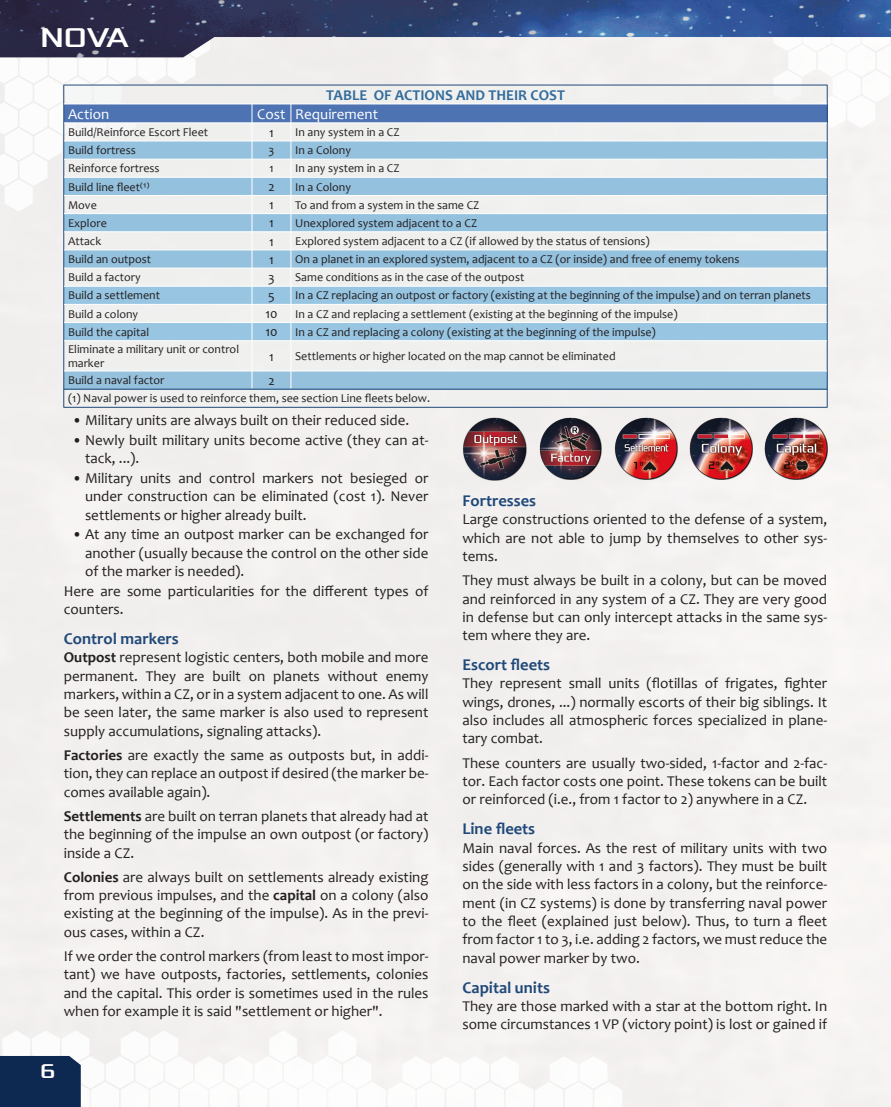
<style>
.page{position:relative;width:891px;height:1107px;background:#fff}
.page>*{position:absolute;margin:0;border:0;box-sizing:border-box;transform-origin:0 0}
.t1{font:28.5px "Xolonium";color:#fff}
.t2{font:21px "Xolonium";color:#fff}
.t3{font:700 16.5px "Candara";color:#20497a}
.t4{font:15px/18.3px "Candara";color:#231f20;text-align:justify}
.t5{font:700 15px "Candara";color:#326c9c}
.t6{font:15px "Candara";color:#fff}
.t7{font:13.5px "Candara";color:#231f20}
.t8{font:12px/13.5px "Candara";color:#231f20}
.s1{font-weight:700}
</style>
<div class="page">
<div style="left:0;top:57px;width:891px;height:1050px;background:#f3f0ef"></div>
<svg style="left:0;top:57px;width:225px;height:155px"></svg>
<svg style="left:773px;top:57px;width:118px;height:71px"></svg>
<svg style="left:0;top:1031px;width:622px;height:76px"></svg>
<img style="left:0;top:0;width:891px;height:57px">
<div style="left:64px;top:85px;width:763px;height:19px;background:#eff1f0"></div>
<div style="left:64px;top:104px;width:763px;height:19px;background:#4e73b3"></div>
<div style="left:65px;top:123px;width:762px;height:284px;background:#f0f0ef"></div>
<svg style="left:65px;top:142px;width:762px;height:126px;fill:#94c1de"></svg>
<svg style="left:65px;top:287px;width:762px;height:53px;fill:#97c5e2"></svg>
<div style="left:64px;top:371px;width:763px;height:18px;background:#96c1dd"></div>
<hr style="left:252px;top:104px;width:1px;height:285px;background:#fff">
<hr style="left:291px;top:104px;width:1px;height:285px;background:#fff">
<hr style="left:64px;top:85px;width:1px;height:323px;background:#20497a">
<hr style="left:827px;top:85px;width:1px;height:323px;background:#20497a">
<hr style="left:64px;top:104px;width:763px;height:1px;background:#fff">
<hr style="left:64px;top:122px;width:763px;height:1px;background:#fff">
<hr style="left:64px;top:141px;width:763px;height:1px;background:#fff">
<hr style="left:64px;top:159px;width:763px;height:1px;background:#fff">
<hr style="left:64px;top:177px;width:763px;height:1px;background:#fff">
<hr style="left:64px;top:195px;width:763px;height:1px;background:#fff">
<hr style="left:64px;top:213px;width:763px;height:1px;background:#fff">
<hr style="left:64px;top:231px;width:763px;height:1px;background:#fff">
<hr style="left:64px;top:250px;width:763px;height:1px;background:#fff">
<hr style="left:64px;top:268px;width:763px;height:1px;background:#fff">
<hr style="left:64px;top:286px;width:763px;height:1px;background:#fff">
<hr style="left:64px;top:304px;width:763px;height:1px;background:#fff">
<hr style="left:64px;top:322px;width:763px;height:1px;background:#fff">
<hr style="left:64px;top:340px;width:763px;height:1px;background:#fff">
<hr style="left:64px;top:371px;width:763px;height:1px;background:#fff">
<hr style="left:64px;top:389px;width:763px;height:1px;background:#20497a">
<hr style="left:64px;top:85px;width:763px;height:1px;background:#20497a">
<hr style="left:64px;top:407px;width:763px;height:1px;background:#20497a">
<img style="left:615px;top:417px;width:62px;height:62px">
<img style="left:463px;top:417px;width:64px;height:64px">
<img style="left:765px;top:417px;width:62px;height:62px">
<img style="left:690px;top:417px;width:62px;height:62px">
<img style="left:539px;top:417px;width:63px;height:62px">
<h1 class="t1" style="left:41px;top:25px;width:90px">NOVA</h1>
<p class="t5" style="left:326px;top:89px;width:240px">TABLE OF ACTIONS AND THEIR COST</p>
<p class="t6" style="left:68px;top:108px;width:43px">Action</p>
<p class="t6" style="left:257px;top:108px;width:122px">Cost Requirement</p>
<p class="t8" style="left:68px;top:127px;width:142px">Build/Reinforce Escort Fleet</p>
<p class="t7" style="left:269px;top:127px;width:6px">1</p>
<p class="t8" style="left:295px;top:127px;width:106px">In any system in a CZ</p>
<p class="t8" style="left:68px;top:145px;width:69px">Build fortress</p>
<p class="t8" style="left:269px;top:145px;width:7px">3</p>
<p class="t8" style="left:295px;top:145px;width:57px">In a Colony</p>
<p class="t8" style="left:68px;top:163px;width:93px">Reinforce fortress</p>
<p class="t8" style="left:269px;top:163px;width:6px">1</p>
<p class="t8" style="left:295px;top:163px;width:106px">In any system in a CZ</p>
<p class="t8" style="left:68px;top:181px;width:83px">Build line fleet⁽¹⁾</p>
<p class="t7" style="left:268px;top:181px;width:8px">2</p>
<p class="t8" style="left:295px;top:181px;width:57px">In a Colony</p>
<p class="t8" style="left:68px;top:199px;width:30px">Move</p>
<p class="t7" style="left:269px;top:199px;width:6px">1</p>
<p class="t8" style="left:295px;top:199px;width:186px">To and from a system in the same CZ</p>
<p class="t8" style="left:68px;top:217px;width:40px">Explore</p>
<p class="t7" style="left:269px;top:218px;width:6px">1</p>
<p class="t8" style="left:295px;top:217px;width:184px">Unexplored system adjacent to a CZ</p>
<p class="t8" style="left:68px;top:236px;width:35px">Attack</p>
<p class="t7" style="left:269px;top:236px;width:6px">1</p>
<p class="t8" style="left:295px;top:236px;width:356px">Explored system adjacent to a CZ (if allowed by the status of tensions)</p>
<p class="t8" style="left:68px;top:254px;width:85px">Build an outpost</p>
<p class="t7" style="left:269px;top:254px;width:6px">1</p>
<p class="t8" style="left:295px;top:254px;width:446px">On a planet in an explored system, adjacent to a CZ (or inside) and free of enemy tokens</p>
<p class="t8" style="left:68px;top:272px;width:74px">Build a factory</p>
<p class="t7" style="left:268px;top:272px;width:8px">3</p>
<p class="t8" style="left:295px;top:272px;width:231px">Same conditions as in the case of the outpost</p>
<p class="t8" style="left:68px;top:290px;width:94px">Build a settlement</p>
<p class="t7" style="left:268px;top:290px;width:8px">5</p>
<p class="t8" style="left:295px;top:290px;width:517px">In a CZ replacing an outpost or factory (existing at the beginning of the impulse) and on terran planets</p>
<p class="t8" style="left:68px;top:308px;width:72px">Build a colony</p>
<p class="t7" style="left:265px;top:308px;width:14px">10</p>
<p class="t8" style="left:295px;top:308px;width:384px">In a CZ and replacing a settlement (existing at the beginning of the impulse)</p>
<p class="t8" style="left:68px;top:326px;width:83px">Build the capital</p>
<p class="t7" style="left:265px;top:327px;width:14px">10</p>
<p class="t8" style="left:295px;top:326px;width:362px">In a CZ and replacing a colony (existing at the beginning of the impulse)</p>
<p class="t8" style="left:68px;top:344px;width:173px">Eliminate a military unit or control marker</p>
<p class="t7" style="left:269px;top:351px;width:6px">1</p>
<p class="t8" style="left:295px;top:351px;width:322px">Settlements or higher located on the map cannot be eliminated</p>
<p class="t8" style="left:68px;top:375px;width:98px">Build a naval factor</p>
<p class="t7" style="left:268px;top:375px;width:8px">2</p>
<p class="t8" style="left:68px;top:393px;width:364px">(1) Naval power is used to reinforce them, see section Line fleets below.</p>
<p class="t4" style="left:72px;top:412px;width:339px">• Military units are always built on their reduced side.</p>
<p class="t4" style="left:85px;top:432px;width:345px;text-indent:-13px">• Newly built military units become active (they can at&shy;tack, ...).</p>
<p class="t4" style="left:85px;top:470px;width:345px;text-indent:-13px">• Military units and control markers not besieged or under construction can be eliminated (cost 1). Never settlements or higher already built.</p>
<p class="t4" style="left:85px;top:527px;width:345px;text-indent:-13px">• At any time an outpost marker can be exchanged for another (usually because the control on the other side of the marker is needed).</p>
<p class="t4" style="left:64px;top:583px;width:366px">Here are some particularities for the different types of counters.</p>
<p class="t3" style="left:64px;top:632px;width:117px">Control markers</p>
<p class="t4" style="left:64px;top:650px;width:366px"><span class="s1">Outpost</span> represent logistic centers, both mobile and more permanent. They are built on planets without enemy markers, within a CZ, or in a system adjacent to one. As will be seen later, the same marker is also used to represent supply accumulations, signaling attacks).</p>
<p class="t4" style="left:64px;top:747px;width:366px"><span class="s1">Factories</span> are exactly the same as outposts but, in addi&shy;tion, they can replace an outpost if desired (the marker be&shy;comes available again).</p>
<p class="t4" style="left:64px;top:808px;width:366px"><span class="s1">Settlements</span> are built on terran planets that already had at the beginning of the impulse an own outpost (or factory) inside a CZ.</p>
<p class="t4" style="left:64px;top:869px;width:366px"><span class="s1">Colonies</span> are always built on settlements already existing from previous impulses, and the <span class="s1">capital</span> on a colony (also existing at the beginning of the impulse). As in the previ&shy;ous cases, within a CZ.</p>
<p class="t4" style="left:64px;top:949px;width:366px">If we order the control markers (from least to most impor&shy;tant) we have outposts, factories, settlements, colonies and the capital. This order is sometimes used in the rules when for example it is said "settlement or higher".</p>
<h2 class="t2" style="left:40px;top:1062px;width:16px">6</h2>
<p class="t3" style="left:463px;top:494px;width:75px">Fortresses</p>
<p class="t4" style="left:463px;top:512px;width:366px">Large constructions oriented to the defense of a system, which are not able to jump by themselves to other sys&shy;tems.</p>
<p class="t4" style="left:463px;top:573px;width:366px">They must always be built in a colony, but can be moved and reinforced in any system of a CZ. They are very good in defense but can only intercept attacks in the same sys&shy;tem where they are.</p>
<p class="t3" style="left:463px;top:658px;width:89px">Escort fleets</p>
<p class="t4" style="left:463px;top:676px;width:366px">They represent small units (flotillas of frigates, fighter wings, drones, ...) normally escorts of their big siblings. It also includes all atmospheric forces specialized in plane&shy;tary combat.</p>
<p class="t4" style="left:463px;top:755px;width:366px">These counters are usually two-sided, 1-factor and 2-fac&shy;tor. Each factor costs one point. These tokens can be built or reinforced (i.e., from 1 factor to 2) anywhere in a CZ.</p>
<p class="t3" style="left:463px;top:822px;width:74px">Line fleets</p>
<p class="t4" style="left:463px;top:840px;width:366px">Main naval forces. As the rest of military units with two sides (generally with 1 and 3 factors). They must be built on the side with less factors in a colony, but the reinforce&shy;ment (in CZ systems) is done by transferring naval power to the fleet (explained just below). Thus, to turn a fleet from factor 1 to 3, i.e. adding 2 factors, we must reduce the naval power marker by two.</p>
<p class="t3" style="left:463px;top:981px;width:89px">Capital units</p>
<p class="t4" style="left:463px;top:998px;width:366px">They are those marked with a star at the bottom right. In some circumstances 1 VP (victory point) is lost or gained if</p>
</div>
